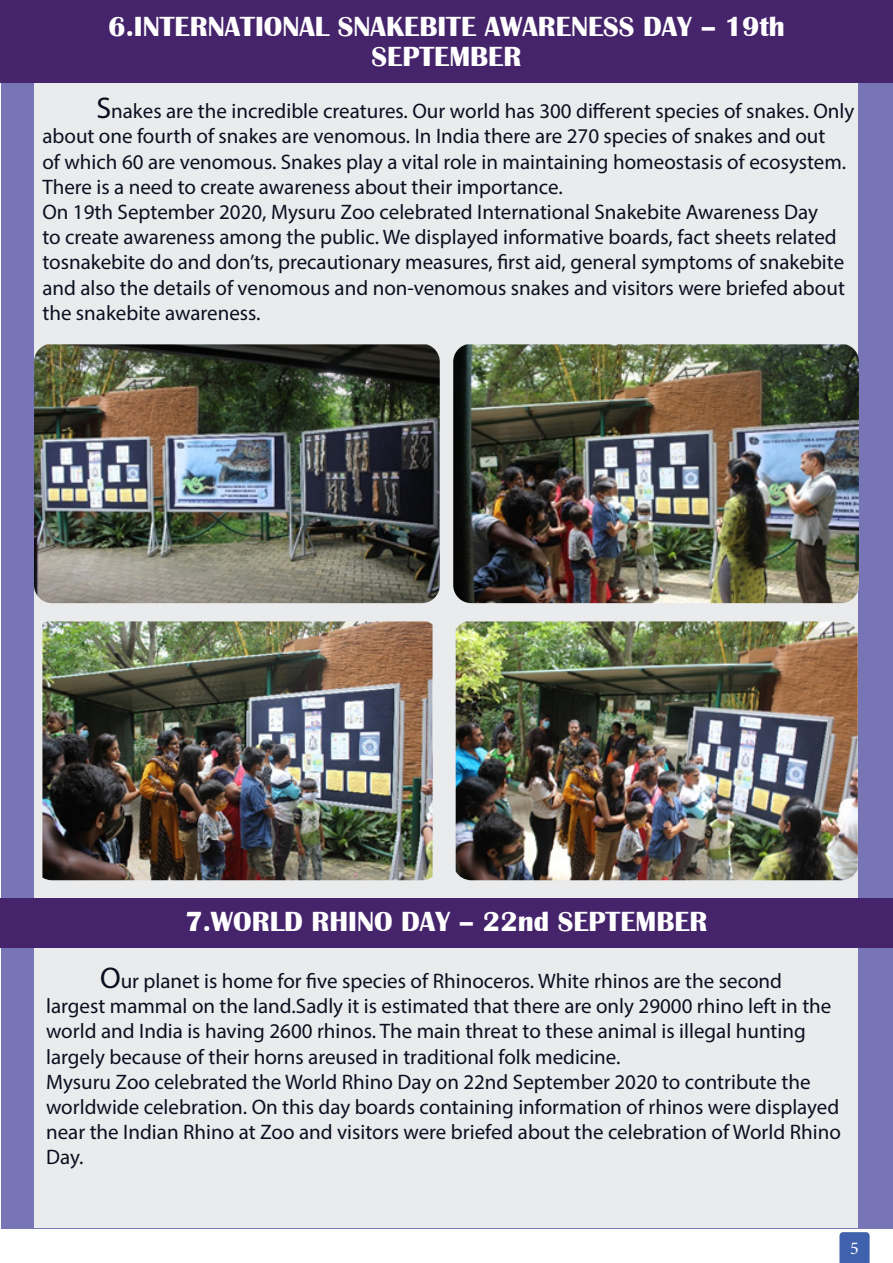
<style>
.page{position:relative;width:893px;height:1263px;background:#fff}
.page>*{position:absolute;margin:0;border:0;box-sizing:border-box;transform-origin:0 0}
.t1{font:700 28.5px/30px "Britannic";color:#fff;text-align:center}
.t2{font:21px/25.2px "Myriad Pro";color:#0a1020}
.t3{font:18px "Minion Pro";color:#fff}
.s1{font-size:30px}
</style>
<div class="page">
<svg style="left:839px;top:1232px;width:31px;height:31px"></svg>
<div style="left:2px;top:27px;width:891px;height:1202px;background:#7875b7"></div>
<div style="left:35px;top:35px;width:823px;height:1193px;background:#e9ebec"></div>
<div style="left:0;top:0;width:893px;height:83px;background:#45246b"></div>
<div style="left:0;top:898px;width:893px;height:50px;background:#45246b"></div>
<img style="left:34px;top:344px;width:406px;height:259px">
<img style="left:42px;top:621px;width:391px;height:259px">
<img style="left:453px;top:344px;width:406px;height:259px">
<img style="left:456px;top:621px;width:402px;height:259px">
<p class="t1" style="left:108px;top:11px;width:678px">6.INTERNATIONAL SNAKEBITE AWARENESS DAY – 19th<br>SEPTEMBER</p>
<p class="t2" style="left:42px;top:98px;width:813px;text-indent:54px"><span class="s1">S</span>nakes are the incredible creatures. Our world has 300 different species of snakes. Only about one fourth of snakes are venomous. In India there are 270 species of snakes and out<br>of which 60 are venomous. Snakes play a vital role in maintaining homeostasis of ecosystem.<br>There is a need to create awareness about their importance.</p>
<p class="t2" style="left:42px;top:199px;width:804px">On 19th September 2020, Mysuru Zoo celebrated International Snakebite Awareness Day<br>to create awareness among the public. We displayed informative boards, fact sheets related tosnakebite do and don’ts, precautionary measures, first aid, general symptoms of snakebite and also the details of venomous and non-venomous snakes and visitors were briefed about the snakebite awareness.</p>
<p class="t1" style="left:185px;top:906px;width:524px">7.WORLD RHINO DAY – 22nd SEPTEMBER</p>
<p class="t2" style="left:46px;top:968px;width:787px;text-indent:54px"><span class="s1">O</span>ur planet is home for five species of Rhinoceros. White rhinos are the second largest mammal on the land.Sadly it is estimated that there are only 29000 rhino left in the world and India is having 2600 rhinos. The main threat to these animal is illegal hunting largely because of their horns areused in traditional folk medicine.</p>
<p class="t2" style="left:46px;top:1069px;width:796px">Mysuru Zoo celebrated the World Rhino Day on 22nd September 2020 to contribute the worldwide celebration. On this day boards containing information of rhinos were displayed near the Indian Rhino at Zoo and visitors were briefed about the celebration of World Rhino Day.</p>
<p class="t3" style="left:850px;top:1236px;width:10px">5</p>
</div>
